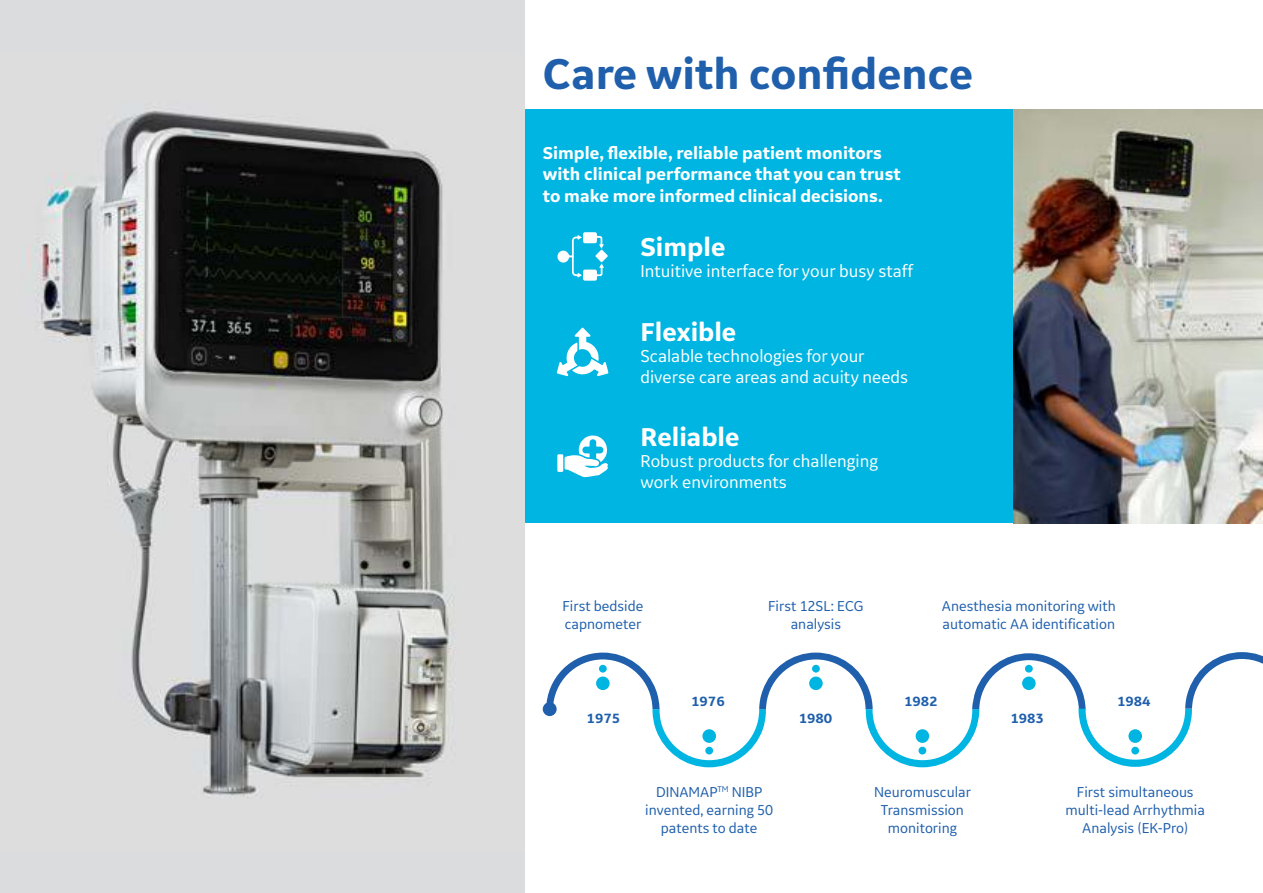
<style>
.page{position:relative;width:1263px;height:893px;background:#fff}
.page>*{position:absolute;margin:0;border:0;box-sizing:border-box;transform-origin:0 0}
.t1{font:700 45px "GE Inspira Sans";color:#1f5fac}
.t2{font:700 27px "GE Inspira Sans";color:#fff}
.t3{font:18px/21px "GE Inspira Sans";color:#fff}
.t4{font:700 18px/21.6px "GE Inspira Sans";color:#fff}
.t5{font:15px/18px "GE Inspira Sans";color:#1f5fac;text-align:center}
.t6{font:700 13.95px "GE Inspira Sans";color:#1f5fac}
</style>
<div class="page">
<div style="left:525px;top:109px;width:488px;height:414px;background:#00b5e1"></div>
<div style="left:0;top:0;width:525px;height:893px;background:#dbdcdd"></div>
<img style="left:27px;top:111px;width:427px;height:687px">
<svg style="left:546px;top:652px;width:717px;height:115px"></svg>
<div style="left:543px;top:702px;width:14px;height:14px;background:#1f5fac;border-radius:50%"></div>
<img style="left:1013px;top:109px;width:250px;height:414px">
<svg style="left:557px;top:328px;width:51px;height:48px"></svg>
<svg style="left:557px;top:436px;width:51px;height:41px"></svg>
<svg style="left:557px;top:232px;width:51px;height:49px"></svg>
<h1 class="t1" style="left:543px;top:46px;width:432px">Care with confidence</h1>
<p class="t4" style="left:543px;top:141px;width:360px">Simple, flexible, reliable patient monitors with clinical performance that you can trust to make more informed clinical decisions.</p>
<h2 class="t2" style="left:640px;top:231px;width:86px">Simple</h2>
<p class="t3" style="left:640px;top:260px;width:274px">Intuitive interface for your busy staff</p>
<h2 class="t2" style="left:640px;top:316px;width:97px">Flexible</h2>
<p class="t3" style="left:640px;top:345px;width:269px">Scalable technologies for your diverse care areas and acuity needs</p>
<h2 class="t2" style="left:640px;top:420px;width:101px">Reliable</h2>
<p class="t3" style="left:640px;top:450px;width:239px">Robust products for challenging work environments</p>
<p class="t5" style="left:562px;top:596px;width:82px;text-align:left">First bedside capnometer</p>
<p class="t5" style="left:768px;top:596px;width:97px">First 12SL: ECG analysis</p>
<p class="t5" style="left:942px;top:596px;width:175px;text-align:left">Anesthesia monitoring with automatic AA identification</p>
<p class="t6" style="left:691px;top:693px;width:35px">1976</p>
<p class="t6" style="left:904px;top:693px;width:35px">1982</p>
<p class="t6" style="left:1117px;top:693px;width:35px">1984</p>
<p class="t6" style="left:587px;top:709px;width:35px">1975</p>
<p class="t6" style="left:799px;top:709px;width:35px">1980</p>
<p class="t6" style="left:1010px;top:709px;width:35px">1983</p>
<p class="t5" style="left:645px;top:783px;width:129px">DINAMAP<sup>TM</sup> NIBP invented, earning 50 patents to date</p>
<p class="t5" style="left:874px;top:783px;width:98px">Neuromuscular<br>Transmission monitoring</p>
<p class="t5" style="left:1065px;top:783px;width:141px">First simultaneous multi-lead Arrhythmia<br>Analysis (EK-Pro)</p>
</div>
